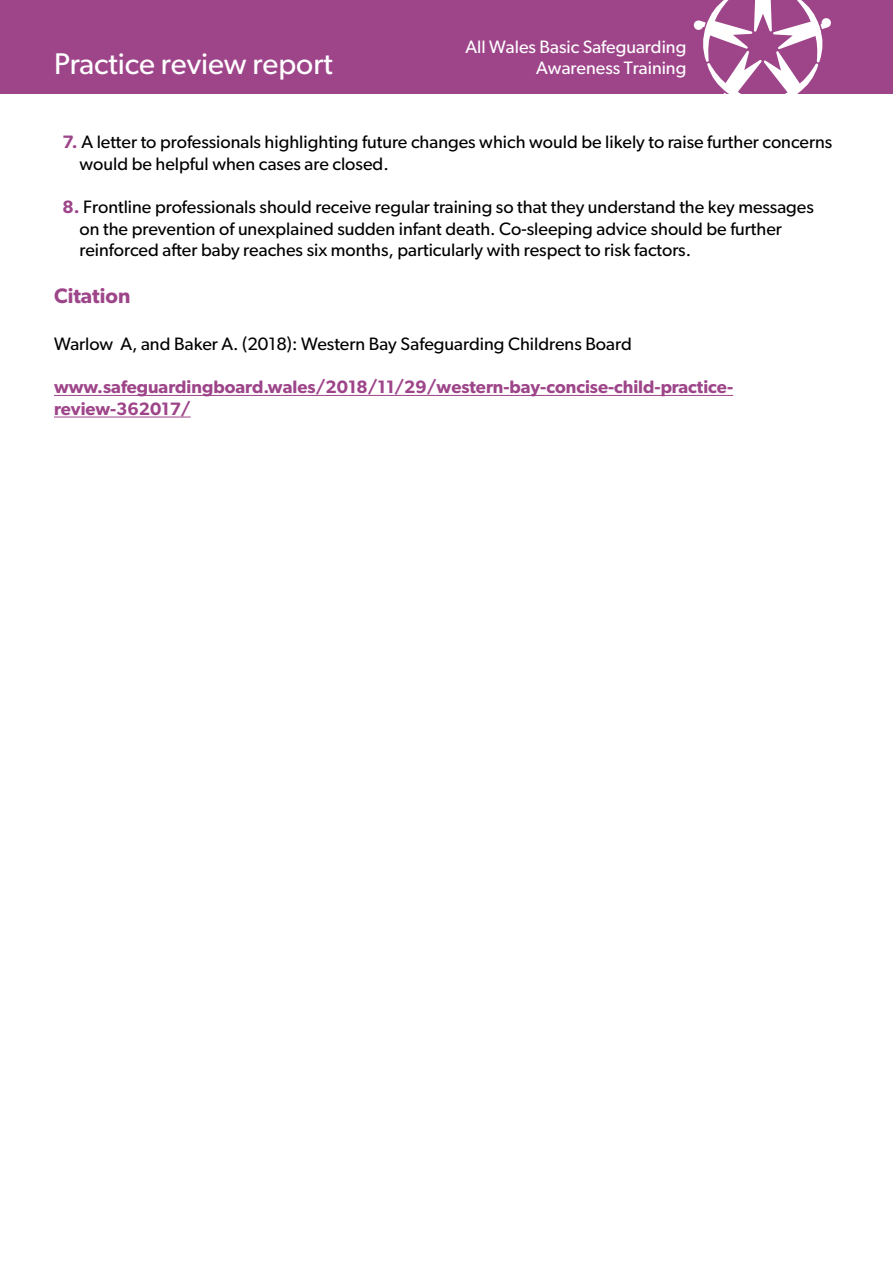
<style>
.page{position:relative;width:893px;height:1263px;background:#fff}
.page>*{position:absolute;margin:0;border:0;box-sizing:border-box;transform-origin:0 0}
.t1{font:30px "Gibson";color:#fff}
.t2{font:600 21px "Gibson";color:#9e458a}
.t3{font:18px/21.6px "Gibson";color:#000}
.t4{font:600 18px/21.6px "Gibson";color:#9e458a}
.t5{font:18px "Gibson";color:#fff}
.s1{font-weight:600;color:#9e458a}
</style>
<div class="page">
<div style="left:0;top:0;width:893px;height:94px;background:#9e458a"></div>
<svg style="left:693px;top:0;width:138px;height:94px"></svg>
<hr style="left:54px;top:395px;width:679px;height:1px;background:#9e458a">
<hr style="left:54px;top:417px;width:137px;height:1px;background:#9e458a">
<p class="t5" style="left:465px;top:36px;width:223px">All Wales Basic Safeguarding</p>
<h1 class="t1" style="left:54px;top:46px;width:280px">Practice review report</h1>
<p class="t5" style="left:536px;top:57px;width:152px">Awareness Training</p>
<p class="t3" style="left:80px;top:131px;width:754px;text-indent:-17px"><span class="s1">7.</span> A letter to professionals highlighting future changes which would be likely to raise further concerns would be helpful when cases are closed.</p>
<p class="t3" style="left:80px;top:196px;width:736px;text-indent:-17px"><span class="s1">8.</span> Frontline professionals should receive regular training so that they understand the key messages on the prevention of unexplained sudden infant death. Co-sleeping advice should be further reinforced after baby reaches six months, particularly with respect to risk factors.</p>
<p class="t2" style="left:54px;top:283px;width:78px">Citation</p>
<p class="t3" style="left:54px;top:333px;width:579px">Warlow A, and Baker A. (2018): Western Bay Safeguarding Childrens Board</p>
<p class="t4" style="left:54px;top:376px;width:681px">www.safeguardingboard.wales/2018/11/29/western-bay-concise-child-practice&shy;review-362017/</p>
</div>
